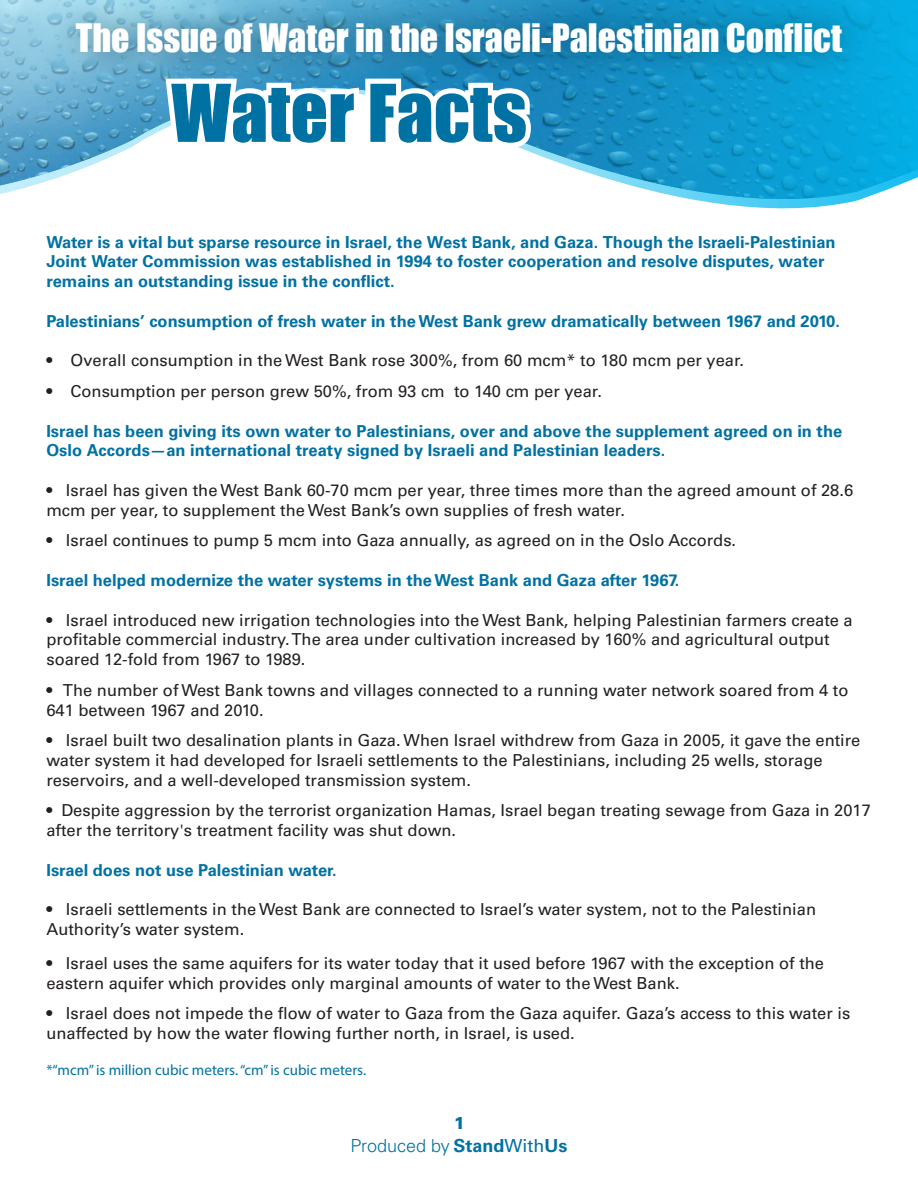
<style>
.page{position:relative;width:918px;height:1188px;background:#fff}
.page>*{position:absolute;margin:0;border:0;box-sizing:border-box;transform-origin:0 0}
.t1{font:73.5px "Impact";color:#0071a3}
.t2{font:36px "Impact";color:#fff}
.t3{font:300 18px "Univers LT Std";color:#0071a3}
.t4{font:18px "U75";color:#0071a3}
.t5{font:16.5px/19.8px "Univers LT Std";color:#231f20}
.t6{font:700 16.5px/19.8px "Univers LT Std";color:#0071a3}
.t7{font:15px "Myriad Pro";color:#0071a3}
.s1{font-weight:700}
.s2{font-weight:400}
</style>
<div class="page">
<svg style="left:0;top:0;width:918px;height:209px"></svg>
<img style="left:34px;top:0;width:850px;height:105px">
<svg style="left:160px;top:25px;width:379px;height:184px"></svg>
<h2 class="t2" style="left:76px;top:10px;width:768px">The Issue of Water in the Israeli-Palestinian Conflict</h2>
<h1 class="t1" style="left:171px;top:56px;width:357px">Water Facts</h1>
<p class="t6" style="left:46px;top:232px;width:791px">Water is a vital but sparse resource in Israel, the West Bank, and Gaza. Though the Israeli-Palestinian<br>Joint Water Commission was established in 1994 to foster cooperation and resolve disputes, water remains an outstanding issue in the conflict.</p>
<p class="t6" style="left:46px;top:311px;width:795px">Palestinians’ consumption of fresh water in theWest Bank grew dramatically between 1967 and 2010.</p>
<p class="t5" style="left:46px;top:351px;width:699px">• Overall consumption in the West Bank rose 300%, from 60 mcm* to 180 mcm per year.</p>
<p class="t5" style="left:46px;top:381px;width:557px">• Consumption per person grew 50%, from 93 cm to 140 cm per year.</p>
<p class="t6" style="left:46px;top:421px;width:797px">Israel has been giving its own water to Palestinians, over and above the supplement agreed on in the<br>Oslo Accords—an international treaty signed by Israeli and Palestinian leaders.</p>
<p class="t5" style="left:46px;top:480px;width:808px">• Israel has given the West Bank 60-70 mcm per year, three times more than the agreed amount of 28.6 mcm per year, to supplement the West Bank’s own supplies of fresh water.</p>
<p class="t5" style="left:46px;top:531px;width:691px">• Israel continues to pump 5 mcm into Gaza annually, as agreed on in the Oslo Accords.</p>
<p class="t6" style="left:46px;top:570px;width:635px">Israel helped modernize the water systems in theWest Bank and Gaza after 1967.</p>
<p class="t5" style="left:46px;top:610px;width:808px">• Israel introduced new irrigation technologies into the West Bank, helping Palestinian farmers create a profitable commercial industry.The area under cultivation increased by 160% and agricultural output soared 12-fold from 1967 to 1989.</p>
<p class="t5" style="left:46px;top:680px;width:804px">• The number of West Bank towns and villages connected to a running water network soared from 4 to<br>641 between 1967 and 2010.</p>
<p class="t5" style="left:46px;top:731px;width:816px">• Israel built two desalination plants in Gaza. When Israel withdrew from Gaza in 2005, it gave the entire water system it had developed for Israeli settlements to the Palestinians, including 25 wells, storage reservoirs, and a well-developed transmission system.</p>
<p class="t5" style="left:46px;top:801px;width:826px">• Despite aggression by the terrorist organization Hamas, Israel began treating sewage from Gaza in 2017 after the territory's treatment facility was shut down.</p>
<p class="t6" style="left:46px;top:860px;width:292px">Israel does not use Palestinian water.</p>
<p class="t5" style="left:46px;top:900px;width:771px">• Israeli settlements in the West Bank are connected to Israel’s water system, not to the Palestinian<br>Authority’s water system.</p>
<p class="t5" style="left:46px;top:953px;width:779px">• Israel uses the same aquifers for its water today that it used before 1967 with the exception of the eastern aquifer which provides only marginal amounts of water to the West Bank.</p>
<p class="t5" style="left:46px;top:1004px;width:805px">• Israel does not impede the flow of water to Gaza from the Gaza aquifer. Gaza’s access to this water is unaffected by how the water flowing further north, in Israel, is used.</p>
<p class="t7" style="left:46px;top:1061px;width:321px">*“mcm” is million cubic meters.“cm” is cubic meters.</p>
<p class="t4" style="left:453px;top:1111px;width:13px">1</p>
<p class="t3" style="left:351px;top:1135px;width:218px">Produced by <span class="s1">Stand</span><span class="s2">With</span><span class="s1">Us</span></p>
</div>
